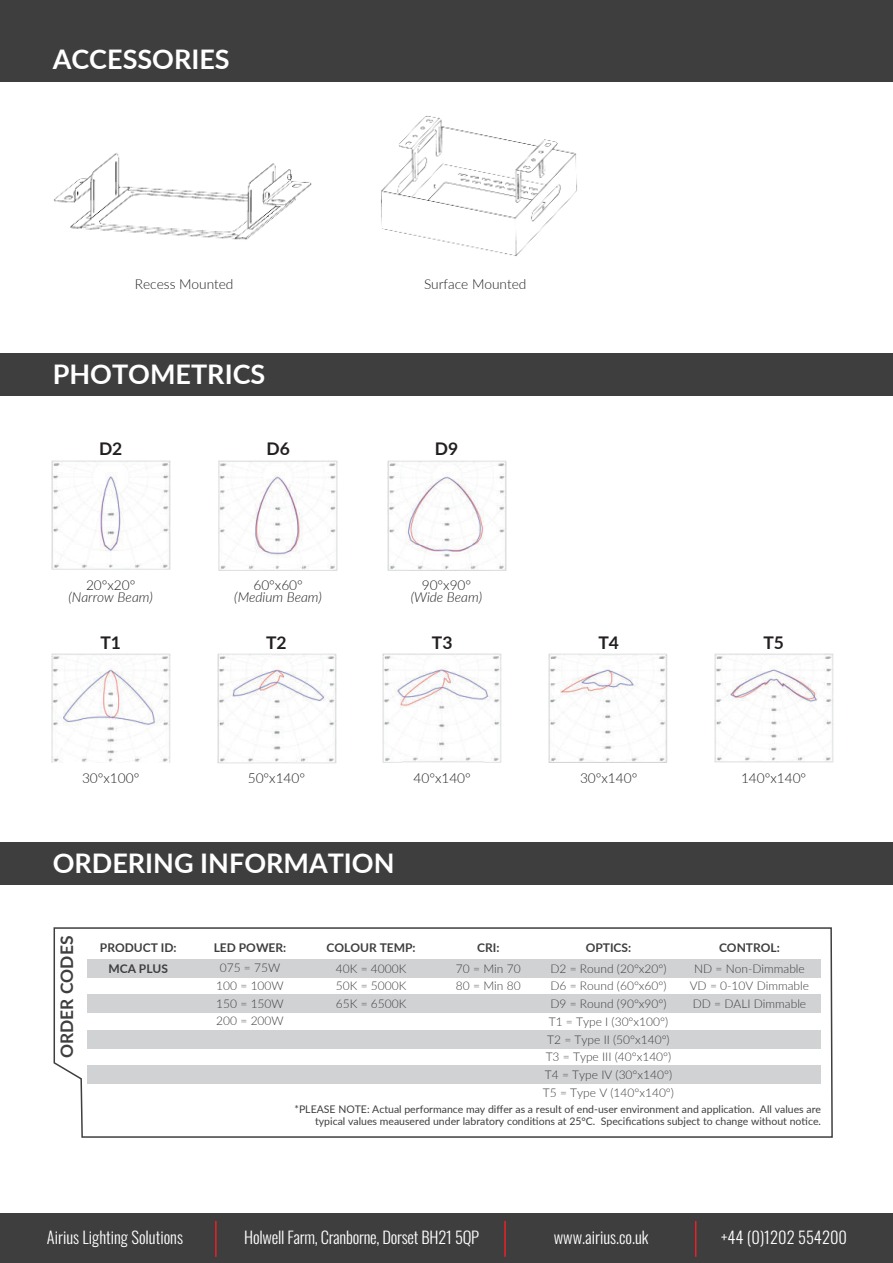
<style>
.page{position:relative;width:893px;height:1263px;background:#fff}
.page>*{position:absolute;margin:0;border:0;box-sizing:border-box;transform-origin:0 0}
.t1{font:700 27px "Lato";color:#fff}
.t2{font:700 17.4px "Lato";color:#231f20}
.t3{font:700 17.4px "Lato";color:#3e3e3f}
.t4{font:300 16.5px "Oswald";color:#fff}
.t5{font:300 13.65px "Lato";color:#231f20}
.t6{font:italic 300 13.65px "Lato";color:#231f20}
.t7{font:300 12px/17.7px "Lato";color:#3e3e3f}
.t8{font:700 12px "Lato";color:#3e3e3f}
.t9{font:10.5px/12.6px "Lato";color:#3e3e3f;text-align:right}
</style>
<div class="page">
<div style="left:0;top:0;width:893px;height:81px;background:#3e3e3f"></div>
<svg style="left:53px;top:927px;width:780px;height:211px"></svg>
<div style="left:87px;top:959px;width:733px;height:18px;background:#d1d2d4"></div>
<div style="left:87px;top:994px;width:733px;height:19px;background:#d1d2d4"></div>
<div style="left:87px;top:1030px;width:733px;height:18px;background:#d1d2d4"></div>
<div style="left:87px;top:1066px;width:733px;height:18px;background:#d1d2d4"></div>
<img style="left:51px;top:460px;width:119px;height:110px">
<img style="left:219px;top:461px;width:119px;height:109px">
<img style="left:387px;top:461px;width:119px;height:109px">
<img style="left:51px;top:653px;width:120px;height:110px">
<img style="left:217px;top:653px;width:119px;height:110px">
<img style="left:382px;top:653px;width:120px;height:109px">
<img style="left:548px;top:653px;width:120px;height:110px">
<img style="left:714px;top:653px;width:119px;height:110px">
<div style="left:0;top:354px;width:893px;height:42px;background:#3e3e3f"></div>
<div style="left:0;top:1213px;width:893px;height:50px;background:#3e3e3f"></div>
<hr style="left:215px;top:1221px;width:2px;height:36px;background:#ec2026">
<hr style="left:504px;top:1221px;width:2px;height:36px;background:#ec2026">
<hr style="left:695px;top:1221px;width:1px;height:36px;background:#ec2026">
<div style="left:0;top:842px;width:893px;height:43px;background:#3e3e3f"></div>
<img style="left:54px;top:153px;width:258px;height:87px">
<img style="left:381px;top:116px;width:196px;height:140px">
<h1 class="t1" style="left:53px;top:47px;width:179px">ACCESSORIES</h1>
<p class="t5" style="left:135px;top:275px;width:100px">Recess Mounted</p>
<p class="t5" style="left:424px;top:275px;width:104px">Surface Mounted</p>
<h1 class="t1" style="left:53px;top:363px;width:214px">PHOTOMETRICS</h1>
<h2 class="t2" style="left:99px;top:442px;width:25px">D2</h2>
<h2 class="t2" style="left:266px;top:442px;width:25px">D6</h2>
<h2 class="t2" style="left:435px;top:442px;width:25px">D9</h2>
<p class="t5" style="left:86px;top:575px;width:51px">20°x20°</p>
<p class="t6" style="left:69px;top:591px;width:86px">(Narrow Beam)</p>
<h2 class="t2" style="left:100px;top:635px;width:22px">T1</h2>
<p class="t5" style="left:253px;top:575px;width:51px">60°x60°</p>
<p class="t6" style="left:234px;top:591px;width:89px">(Medium Beam)</p>
<h2 class="t2" style="left:266px;top:635px;width:22px">T2</h2>
<p class="t5" style="left:422px;top:575px;width:51px">90°x90°</p>
<p class="t6" style="left:411px;top:591px;width:73px">(Wide Beam)</p>
<h2 class="t2" style="left:432px;top:635px;width:22px">T3</h2>
<h2 class="t2" style="left:598px;top:635px;width:22px">T4</h2>
<h2 class="t2" style="left:763px;top:635px;width:22px">T5</h2>
<p class="t5" style="left:82px;top:769px;width:59px">30°x100°</p>
<p class="t5" style="left:248px;top:769px;width:59px">50°x140°</p>
<p class="t5" style="left:414px;top:769px;width:59px">40°x140°</p>
<p class="t5" style="left:580px;top:769px;width:59px">30°x140°</p>
<p class="t5" style="left:741px;top:769px;width:67px">140°x140°</p>
<h1 class="t1" style="left:53px;top:851px;width:343px">ORDERING INFORMATION</h1>
<h2 class="t3" style="left:59px;top:1058px;width:124px;rotate:-90deg">ORDER CODES</h2>
<p class="t8" style="left:214px;top:942px;width:74px">LED POWER:</p>
<p class="t8" style="left:100px;top:942px;width:78px">PRODUCT ID:</p>
<p class="t8" style="left:327px;top:942px;width:91px">COLOUR TEMP:</p>
<p class="t7" style="left:336px;top:959px;width:72px;text-align:justify">40K = 4000K 50K = 5000K 65K = 6500K</p>
<p class="t7" style="left:216px;top:959px;width:69px">075 = 75W<br>100 = 100W<br>150 = 150W<br>200 = 200W</p>
<p class="t8" style="left:108px;top:963px;width:61px">MCA PLUS</p>
<p class="t8" style="left:477px;top:942px;width:24px">CRI:</p>
<p class="t7" style="left:456px;top:959px;width:66px">70 = Min 70<br>80 = Min 80</p>
<p class="t8" style="left:586px;top:942px;width:47px">OPTICS:</p>
<p class="t7" style="left:543px;top:959px;width:133px;text-align:center">D2 = Round (20°x20°)<br>D6 = Round (60°x60°)<br>D9 = Round (90°x90°)<br>T1 = Type I (30°x100°)<br>T2 = Type II (50°x140°)<br>T3 = Type III (40°x140°)<br>T4 = Type IV (30°x140°)<br>T5 = Type V (140°x140°)</p>
<p class="t8" style="left:719px;top:942px;width:62px">CONTROL:</p>
<p class="t7" style="left:690px;top:959px;width:121px;text-align:center">ND = Non-Dimmable<br>VD = 0-10V Dimmable<br>DD = DALI Dimmable</p>
<p class="t9" style="left:295px;top:1102px;width:528px">*PLEASE NOTE: Actual performance may differ as a result of end-user environment and application. All values are typical values meausered under labratory conditions at 25°C. Specifications subject to change without notice.</p>
<h3 class="t4" style="left:47px;top:1230px;width:138px">Airius Lighting Solutions</h3>
<h3 class="t4" style="left:244px;top:1230px;width:236px">Holwell Farm, Cranborne, Dorset BH21 5QP</h3>
<h3 class="t4" style="left:554px;top:1230px;width:96px">www.airius.co.uk</h3>
<h3 class="t4" style="left:721px;top:1230px;width:128px">+44 (0)1202 554200</h3>
</div>
